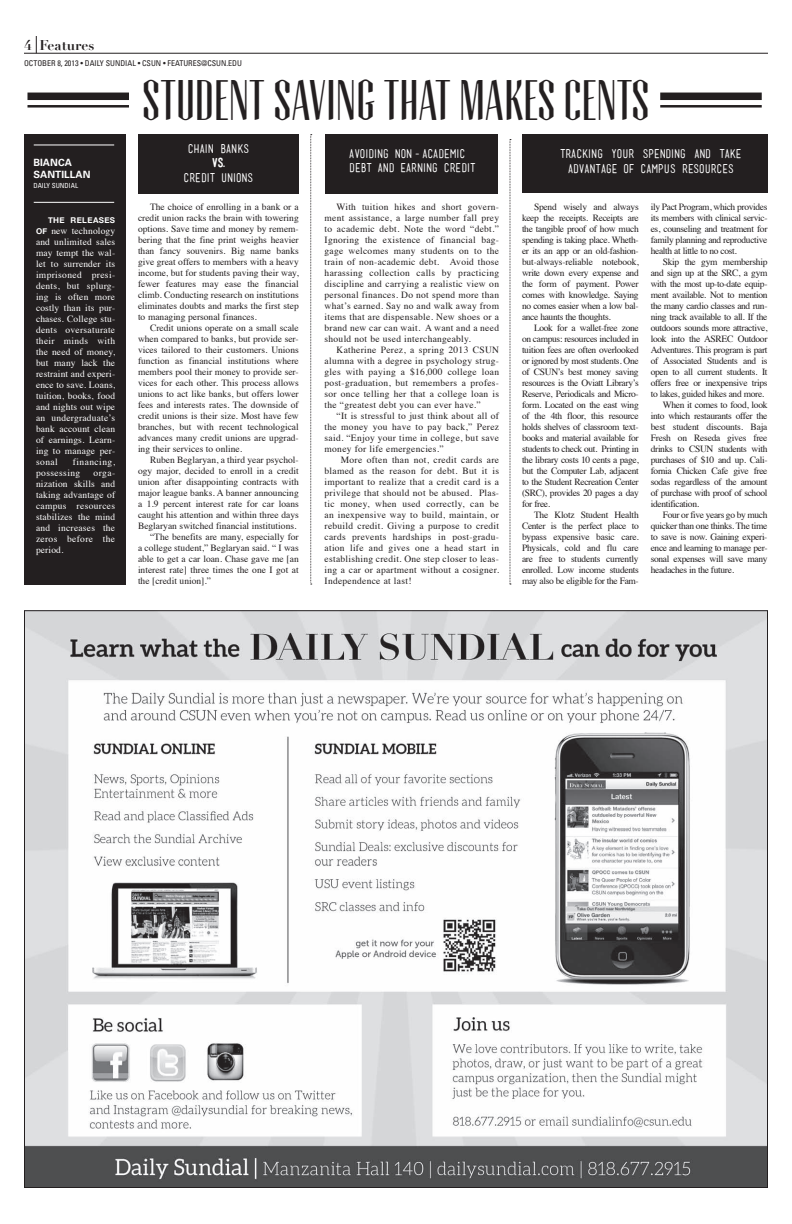
<style>
.page{position:relative;width:792px;height:1224px;background:#fff}
.page>*{position:absolute;margin:0;border:0;box-sizing:border-box;transform-origin:0 0}
.t1{font:50px "Tommaso";color:#231f20}
.t2{font:700 13.9px "Didot";color:#231f20}
.t3{font:12px/14.4px "Mensch";color:#fff}
.t4{font:700 12px "Mensch";color:#fff}
.t5{font:700 10px/12px "Univers LT Std";letter-spacing:.005em;color:#fff}
.t6{font:9.5px/11px "Times";letter-spacing:-.035em;color:#231f20;text-align:justify}
.t7{font:9.5px/11px "Times";letter-spacing:.015em;color:#fff;text-align:justify}
.t8{font:9.5px "Times";color:#231f20}
.t9{font:9.5px/11px "Times";letter-spacing:.045em;color:#fff}
.t10{font:condensed 8px "Univers LT Std";color:#231f20}
.t11{font:700 8px "Helvetica Neue";letter-spacing:.045em;color:#fff}
.t12{font:condensed 7px "Univers LT Std";color:#fff}
.s1{font-family:"Helvetica Neue";font-weight:700;font-size:8px}
</style>
<div class="page">
<img style="left:26px;top:612px;width:740px;height:574px">
<svg style="left:36px;top:36px;width:1px;height:17px"></svg>
<hr style="left:24px;top:53px;width:744px;height:1px;background:#231f20">
<div style="left:138px;top:134px;width:161px;height:59px;background:#231f20"></div>
<div style="left:325px;top:134px;width:173px;height:59px;background:#231f20"></div>
<div style="left:24px;top:134px;width:102px;height:450px;background:#231f20"></div>
<hr style="left:34px;top:145px;width:80px;height:1px;background:#fff">
<hr style="left:34px;top:202px;width:80px;height:1px;background:#fff">
<svg style="left:310px;top:134px;width:2px;height:451px"></svg>
<svg style="left:510px;top:139px;width:1px;height:446px"></svg>
<div style="left:522px;top:134px;width:246px;height:59px;background:#231f20"></div>
<div style="left:27px;top:93px;width:102px;height:7px;background:#231f20"></div>
<hr style="left:27px;top:105px;width:102px;height:3px;background:#231f20">
<div style="left:660px;top:93px;width:102px;height:7px;background:#231f20"></div>
<hr style="left:660px;top:105px;width:102px;height:3px;background:#231f20">
<h2 class="t2" style="left:24px;top:36px;width:72px">4 Features</h2>
<p class="t10" style="left:24px;top:58px;width:220px">OCTOBER 8, 2013 • DAILY SUNDIAL • CSUN • FEATURES@CSUN.EDU</p>
<h1 class="t1" style="left:142px;top:71px;width:509px">STUDENT SAVING THAT MAKES CENTS</h1>
<p class="t3" style="left:188px;top:141px;width:63px">CHAIN BANKS</p>
<p class="t4" style="left:212px;top:157px;width:14px">VS.</p>
<p class="t3" style="left:184px;top:170px;width:71px">CREDIT UNIONS</p>
<p class="t3" style="left:349px;top:146px;width:128px">AVOIDING NON-ACADEMIC<br>DEBT AND EARNING CREDIT</p>
<p class="t3" style="left:560px;top:147px;width:183px;text-align:center">TRACKING YOUR SPENDING AND TAKE<br>ADVANTAGE OF CAMPUS RESOURCES</p>
<p class="t5" style="left:33px;top:157px;width:59px">BIANCA<br>SANTILLAN</p>
<p class="t12" style="left:33px;top:181px;width:46px">DAILY SUNDIAL</p>
<p class="t11" style="left:48px;top:213px;width:69px">THE RELEASES</p>
<p class="t7" style="left:36px;top:224px;width:81px"><span class="s1">OF</span> new technology and unlimited sales may tempt the wal&shy;let to surrender its imprisoned presi&shy;dents, but splurg&shy;ing is often more costly than its pur&shy;chases. College stu&shy;dents oversaturate their minds with the need of money, but many lack the restraint and experi&shy;ence to save. Loans, tuition, books, food and nights out wipe an undergraduate’s bank account clean of earnings. Learn&shy;ing to manage per&shy;sonal</p>
<p class="t6" style="left:522px;top:200px;width:118px;text-indent:12px">Spend wisely and always keep the receipts. Receipts are the tangible proof of how much spending is taking place. Wheth&shy;er its an app or an old-fashion&shy;but-always-reliable notebook, write down every expense and the form of payment. Power comes with knowledge. Saying no comes easier when a low bal&shy;ance haunts the thoughts.</p>
<p class="t6" style="left:522px;top:321px;width:118px;text-indent:12px">Look for a wallet-free zone on campus: resources included in tuition fees are often overlooked or ignored by most students. One of CSUN’s best money saving resources is the Oviatt Library’s Reserve, Periodicals and Micro&shy;form. Located on the east wing of the 4th floor, this resource holds shelves of classroom text&shy;books and material available for students to check out. Printing in the library costs 10 cents a page, but the Computer Lab, adjacent to the Student Recreation Center (SRC), provides 20 pages a day for free.</p>
<p class="t6" style="left:522px;top:508px;width:118px;text-indent:12px">The Klotz Student Health Center is the perfect place to bypass expensive basic care.<br>Physicals, cold and flu care are free to students currently enrolled. Low income students may also be eligible for the Fam-</p>
<p class="t6" style="left:138px;top:200px;width:162px;text-indent:12px">The choice of enrolling in a bank or a credit union racks the brain with towering options. Save time and money by remem&shy;bering that the fine print weighs heavier than fancy souvenirs. Big name banks give great offers to members with a heavy income, but for students paving their way, fewer features may ease the financial climb. Conducting research on institutions eliminates doubts and marks the first step to managing personal finances.</p>
<p class="t6" style="left:138px;top:321px;width:162px;text-indent:12px">Credit unions operate on a small scale when compared to banks, but provide ser&shy;vices tailored to their customers. Unions function as financial institutions where members pool their money to provide ser&shy;vices for each other. This process allows unions to act like banks, but offers lower fees and interests rates. The downside of credit unions is their size. Most have few branches, but with recent technological advances many credit unions are upgrad&shy;ing their services to online.</p>
<p class="t8" style="left:150px;top:451px;width:150px">Ruben Beglaryan, a third year psychol-</p>
<p class="t8" style="left:138px;top:462px;width:162px">ogy major, decided to enroll in a credit</p>
<p class="t8" style="left:138px;top:473px;width:162px">union after disappointing contracts with</p>
<p class="t8" style="left:138px;top:484px;width:162px">major league banks. A banner announcing</p>
<p class="t8" style="left:138px;top:495px;width:162px">a 1.9 percent interest rate for car loans</p>
<p class="t8" style="left:138px;top:506px;width:162px">caught his attention and within three days</p>
<p class="t8" style="left:138px;top:517px;width:160px">Beglaryan switched financial institutions.</p>
<p class="t8" style="left:150px;top:528px;width:150px">“The benefits are many, especially for</p>
<p class="t8" style="left:138px;top:539px;width:162px">a college student,” Beglaryan said. “ I was</p>
<p class="t8" style="left:138px;top:550px;width:162px">able to get a car loan. Chase gave me [an</p>
<p class="t8" style="left:138px;top:561px;width:162px">interest rate] three times the one I got at</p>
<p class="t8" style="left:138px;top:572px;width:75px">the [credit union].”</p>
<p class="t6" style="left:651px;top:200px;width:118px">ily Pact Program, which provides its members with clinical servic&shy;es, counseling and treatment for family planning and reproductive health at little to no cost.</p>
<p class="t6" style="left:663px;top:255px;width:106px">Skip the gym membership</p>
<p class="t6" style="left:651px;top:266px;width:118px">and sign up at the SRC, a gym</p>
<p class="t6" style="left:651px;top:277px;width:118px">with the most up-to-date equip-</p>
<p class="t6" style="left:651px;top:288px;width:118px">ment available. Not to mention</p>
<p class="t6" style="left:651px;top:299px;width:118px">the many cardio classes and run-</p>
<p class="t6" style="left:651px;top:310px;width:118px">ning track available to all. If the</p>
<p class="t6" style="left:651px;top:321px;width:118px">outdoors sounds more attractive,</p>
<p class="t6" style="left:651px;top:332px;width:118px">look into the ASREC Outdoor</p>
<p class="t6" style="left:651px;top:343px;width:118px">Adventures. This program is part</p>
<p class="t6" style="left:651px;top:354px;width:118px">of Associated Students and is</p>
<p class="t6" style="left:651px;top:365px;width:118px">open to all current students. It</p>
<p class="t6" style="left:651px;top:376px;width:118px">offers free or inexpensive trips</p>
<p class="t6" style="left:651px;top:387px;width:115px">to lakes, guided hikes and more.</p>
<p class="t6" style="left:663px;top:398px;width:106px">When it comes to food, look</p>
<p class="t6" style="left:651px;top:409px;width:118px">into which restaurants offer the</p>
<p class="t6" style="left:651px;top:420px;width:118px">best student discounts. Baja</p>
<p class="t6" style="left:651px;top:431px;width:118px">Fresh on Reseda gives free</p>
<p class="t6" style="left:651px;top:442px;width:118px">drinks to CSUN students with</p>
<p class="t6" style="left:651px;top:453px;width:118px">purchases of $10 and up. Cali-</p>
<p class="t6" style="left:651px;top:464px;width:118px">fornia Chicken Cafe give free</p>
<p class="t6" style="left:651px;top:475px;width:118px">sodas regardless of the amount</p>
<p class="t6" style="left:651px;top:486px;width:118px">of purchase with proof of school</p>
<p class="t6" style="left:651px;top:497px;width:50px">identification.</p>
<p class="t6" style="left:663px;top:508px;width:106px">Four or five years go by much</p>
<p class="t6" style="left:651px;top:519px;width:118px">quicker than one thinks. The time</p>
<p class="t6" style="left:651px;top:530px;width:118px">to save is now. Gaining experi-</p>
<p class="t6" style="left:651px;top:541px;width:118px">ence and learning to manage per-</p>
<p class="t6" style="left:651px;top:552px;width:118px">sonal expenses will save many</p>
<p class="t6" style="left:651px;top:563px;width:85px">headaches in the future.</p>
<p class="t6" style="left:325px;top:200px;width:176px;text-indent:12px">With tuition hikes and short govern&shy;ment assistance, a large number fall prey to academic debt. Note the word “debt.” Ignoring the existence of financial bag&shy;gage welcomes many students on to the train of non-academic debt. Avoid those harassing collection calls by practicing discipline and carrying a realistic view on personal finances. Do not spend more than what’s earned. Say no and walk away from items that are dispensable. New shoes or a brand new car can wait. A want and a need should not be used interchangeably.</p>
<p class="t6" style="left:325px;top:344px;width:176px;text-indent:12px">Katherine Perez, a spring 2013 CSUN alumna with a degree in psychology strug&shy;gles with paying a $16,000 college loan post-graduation, but remembers a profes&shy;sor once telling her that a college loan is the “greatest debt you can ever have.”</p>
<p class="t6" style="left:325px;top:410px;width:176px;text-indent:12px">“It is stressful to just think about all of the money you have to pay back,” Perez said. “Enjoy your time in college, but save money for life emergencies.”</p>
<p class="t6" style="left:325px;top:454px;width:176px;text-indent:16px">More often than not, credit cards are blamed as the reason for debt. But it is important to realize that a credit card is a privilege that should not be abused. Plas&shy;tic money, when used correctly, can be an inexpensive way to build, maintain, or rebuild credit. Giving a purpose to credit cards prevents hardships in post-gradu&shy;ation life and gives one a head start in establishing credit. One step closer to leas&shy;ing a car or apartment without a cosigner.<br>Independence at last!</p>
<p class="t9" style="left:36px;top:455px;width:81px;text-indent:37px">financing, possessing</p>
<p class="t7" style="left:36px;top:466px;width:81px;text-indent:58px">orga&shy;nization skills and taking advantage of campus resources stabilizes the mind and increases the zeros before the period.</p>
</div>
